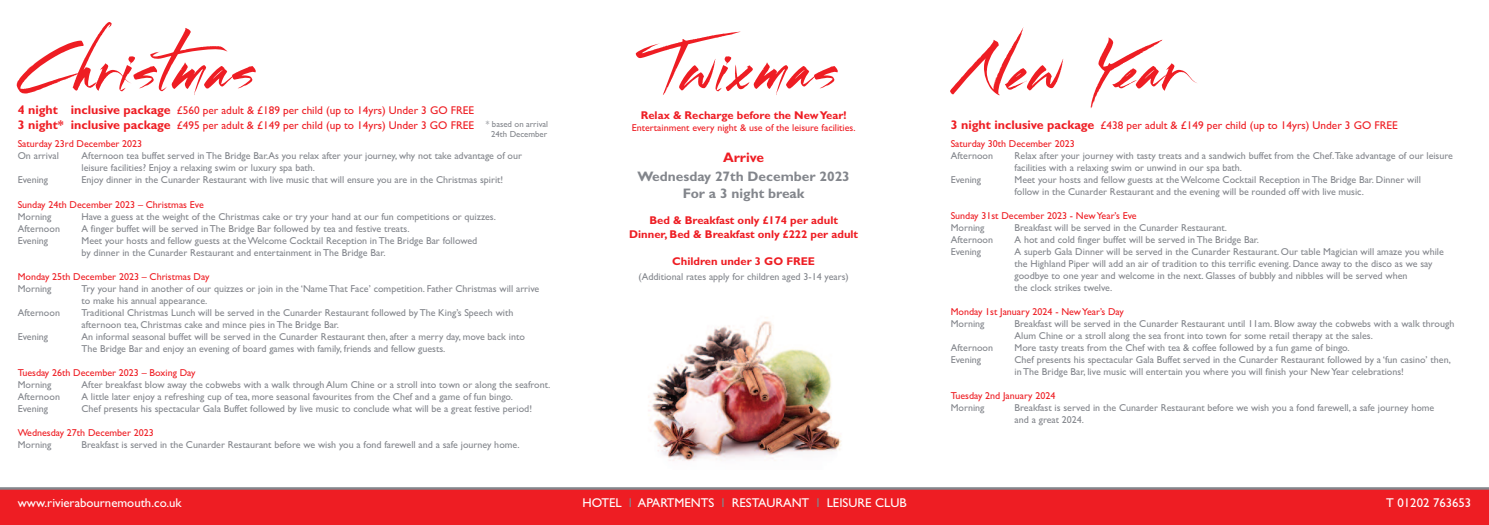
<style>
.page{position:relative;width:1489px;height:525px;background:#fff}
.page>*{position:absolute;margin:0;border:0;box-sizing:border-box;transform-origin:0 0}
.t1{font:76.25px "French Kiss";letter-spacing:-.015em;color:#ee1d23}
.t2{font:700 13.75px/17.5px "Gill Sans";color:#83868c;text-align:center}
.t3{font:700 13.75px "Gill Sans";color:#ee1d23}
.t4{font:12.75px "Gill Sans";color:#fff}
.t5{font:11.25px/15px "Gill Sans";color:#ee1d23}
.t6{font:700 11.25px/13.5px "Gill Sans";color:#ee1d23;text-align:center}
.t7{font:10px/12px "Gill Sans";color:#83868c}
.t8{font:10px "Gill Sans";color:#ee1d23}
.t9{font:8.75px "Gill Sans";color:#83868c}
.s1{font-weight:700;font-size:12.5px}
.s2{color:#83868c}
</style>
<div class="page">
<div style="left:0;top:488px;width:1488px;height:36px;background:#ee1d23"></div>
<hr style="left:0;top:487px;width:1488px;height:2px;background:#83868c">
<img style="left:648px;top:317px;width:194px;height:144px">
<h1 class="t1" style="left:17px;top:27px;width:242px">Christmas</h1>
<h1 class="t1" style="left:647px;top:27px;width:193px">Twixmas</h1>
<h1 class="t1" style="left:966px;top:27px;width:221px">New Year</h1>
<p class="t5" style="left:18px;top:103px;width:458px"><span class="s1">4 night inclusive package</span> £560 per adult &amp; £189 per child (up to 14yrs) Under 3 GO FREE<br><span class="s1">3 night* inclusive package</span> £495 per adult &amp; £149 per child (up to 14yrs) Under 3 GO FREE</p>
<p class="t8" style="left:950px;top:138px;width:125px">Saturday 30th December 2023</p>
<p class="t7" style="left:950px;top:150px;width:44px">Afternoon</p>
<p class="t7" style="left:1014px;top:150px;width:440px">Relax after your journey with tasty treats and a sandwich buffet from the Chef.Take advantage of our leisure facilities with a relaxing swim or unwind in our spa bath.</p>
<p class="t7" style="left:950px;top:174px;width:32px">Evening</p>
<p class="t7" style="left:1014px;top:174px;width:408px">Meet your hosts and fellow guests at theWelcome Cocktail Reception in The Bridge Bar. Dinner will follow in the Cunarder Restaurant and the evening will be rounded off with live music.</p>
<p class="t8" style="left:950px;top:210px;width:187px">Sunday 31st December 2023 - NewYear’s Eve</p>
<p class="t7" style="left:950px;top:222px;width:35px">Morning</p>
<p class="t7" style="left:1014px;top:222px;width:214px">Breakfast will be served in the Cunarder Restaurant.</p>
<p class="t7" style="left:950px;top:234px;width:44px">Afternoon</p>
<p class="t7" style="left:1014px;top:234px;width:246px">A hot and cold finger buffet will be served in The Bridge Bar.</p>
<p class="t7" style="left:950px;top:246px;width:32px">Evening</p>
<p class="t7" style="left:1014px;top:246px;width:431px">A superb Gala Dinner will be served in the Cunarder Restaurant. Our table Magician will amaze you while the Highland Piper will add an air of tradition to this terrific evening. Dance away to the disco as we say goodbye to one year and welcome in the next. Glasses of bubbly and nibbles will be served when<br>the clock strikes twelve.</p>
<p class="t8" style="left:950px;top:306px;width:174px">Monday 1st January 2024 - NewYear’s Day</p>
<p class="t7" style="left:950px;top:318px;width:35px">Morning</p>
<p class="t7" style="left:1014px;top:318px;width:441px">Breakfast will be served in the Cunarder Restaurant until 11am. Blow away the cobwebs with a walk through<br>Alum Chine or a stroll along the sea front into town for some retail therapy at the sales.</p>
<p class="t7" style="left:950px;top:342px;width:44px">Afternoon</p>
<p class="t7" style="left:1014px;top:342px;width:336px">More tasty treats from the Chef with tea &amp; coffee followed by a fun game of bingo.</p>
<p class="t7" style="left:950px;top:354px;width:32px">Evening</p>
<p class="t7" style="left:1014px;top:354px;width:438px">Chef presents his spectacular Gala Buffet served in the Cunarder Restaurant followed by a ‘fun casino’ then, in The Bridge Bar, live music will entertain you where you will finish your NewYear celebrations!</p>
<p class="t8" style="left:950px;top:390px;width:106px">Tuesday 2nd January 2024</p>
<p class="t7" style="left:950px;top:402px;width:35px">Morning</p>
<p class="t7" style="left:1014px;top:402px;width:421px">Breakfast is served in the Cunarder Restaurant before we wish you a fond farewell, a safe journey home and a great 2024.</p>
<p class="t6" style="left:640px;top:108px;width:207px">Relax &amp; Recharge before the NewYear!</p>
<p class="t8" style="left:631px;top:122px;width:225px">Entertainment every night &amp; use of the leisure facilities.</p>
<h2 class="t3" style="left:723px;top:149px;width:42px">Arrive</h2>
<h2 class="t2" style="left:637px;top:167px;width:214px">Wednesday 27th December 2023<br>For a 3 night break</h2>
<p class="t6" style="left:629px;top:214px;width:230px">Bed &amp; Breakfast only £174 per adult<br>Dinner, Bed &amp; Breakfast only £222 per adult</p>
<p class="t6" style="left:672px;top:254px;width:144px">Children under 3 GO FREE</p>
<p class="t7" style="left:638px;top:270px;width:212px">(Additional rates apply for children aged 3-14 years)</p>
<p class="t9" style="left:486px;top:118px;width:64px">* based on arrival</p>
<p class="t5" style="left:950px;top:117px;width:448px"><span class="s1">3 night inclusive package</span> £438 per adult &amp; £149 per child (up to 14yrs) Under 3 GO FREE</p>
<p class="t9" style="left:491px;top:128px;width:58px">24th December</p>
<p class="t8" style="left:18px;top:138px;width:126px">Saturday 23rd December 2023</p>
<p class="t7" style="left:18px;top:150px;width:43px">On arrival</p>
<p class="t7" style="left:81px;top:150px;width:442px">Afternoon tea buffet served in The Bridge Bar.As you relax after your journey, why not take advantage of our leisure facilities? Enjoy a relaxing swim or luxury spa bath.</p>
<p class="t7" style="left:18px;top:174px;width:32px">Evening</p>
<p class="t7" style="left:81px;top:174px;width:423px">Enjoy dinner in the Cunarder Restaurant with live music that will ensure you are in the Christmas spirit!</p>
<p class="t8" style="left:18px;top:198px;width:188px">Sunday 24th December 2023 – Christmas Eve</p>
<p class="t7" style="left:18px;top:210px;width:35px">Morning</p>
<p class="t7" style="left:81px;top:210px;width:416px">Have a guess at the weight of the Christmas cake or try your hand at our fun competitions or quizzes.</p>
<p class="t7" style="left:18px;top:222px;width:44px">Afternoon</p>
<p class="t7" style="left:81px;top:222px;width:329px">A finger buffet will be served in The Bridge Bar followed by tea and festive treats.</p>
<p class="t7" style="left:18px;top:234px;width:32px">Evening</p>
<p class="t7" style="left:81px;top:234px;width:397px">Meet your hosts and fellow guests at theWelcome Cocktail Reception in The Bridge Bar followed by dinner in the Cunarder Restaurant and entertainment in The Bridge Bar.</p>
<p class="t8" style="left:18px;top:270px;width:193px">Monday 25th December 2023 – Christmas Day</p>
<p class="t7" style="left:18px;top:282px;width:35px">Morning</p>
<p class="t7" style="left:81px;top:282px;width:459px">Try your hand in another of our quizzes or join in the ‘Name That Face’ competition. Father Christmas will arrive to make his annual appearance.</p>
<p class="t7" style="left:18px;top:306px;width:44px">Afternoon</p>
<p class="t7" style="left:81px;top:306px;width:433px">Traditional Christmas Lunch will be served in the Cunarder Restaurant followed by The King’s Speech with afternoon tea, Christmas cake and mince pies in The Bridge Bar.</p>
<p class="t7" style="left:18px;top:330px;width:32px">Evening</p>
<p class="t7" style="left:81px;top:330px;width:445px">An informal seasonal buffet will be served in the Cunarder Restaurant then, after a merry day, move back into<br>The Bridge Bar and enjoy an evening of board games with family, friends and fellow guests.</p>
<p class="t8" style="left:18px;top:366px;width:179px">Tuesday 26th December 2023 – Boxing Day</p>
<p class="t7" style="left:18px;top:378px;width:35px">Morning</p>
<p class="t7" style="left:81px;top:378px;width:470px">After breakfast blow away the cobwebs with a walk through Alum Chine or a stroll into town or along the seafront.</p>
<p class="t7" style="left:18px;top:390px;width:44px">Afternoon</p>
<p class="t7" style="left:81px;top:390px;width:433px">A little later enjoy a refreshing cup of tea, more seasonal favourites from the Chef and a game of fun bingo.</p>
<p class="t7" style="left:18px;top:402px;width:32px">Evening</p>
<p class="t7" style="left:81px;top:402px;width:452px">Chef presents his spectacular Gala Buffet followed by live music to conclude what will be a great festive period!</p>
<p class="t8" style="left:18px;top:426px;width:137px">Wednesday 27th December 2023</p>
<p class="t7" style="left:18px;top:438px;width:35px">Morning</p>
<p class="t7" style="left:81px;top:438px;width:439px">Breakfast is served in the Cunarder Restaurant before we wish you a fond farewell and a safe journey home.</p>
<p class="t4" style="left:18px;top:494px;width:165px">www.rivierabournemouth.co.uk</p>
<p class="t4" style="left:582px;top:494px;width:325px">HOTEL <span class="s2">I</span> APARTMENTS <span class="s2">I</span> RESTAURANT <span class="s2">I</span> LEISURE CLUB</p>
<p class="t4" style="left:1386px;top:494px;width:86px">T 01202 763653</p>
</div>
